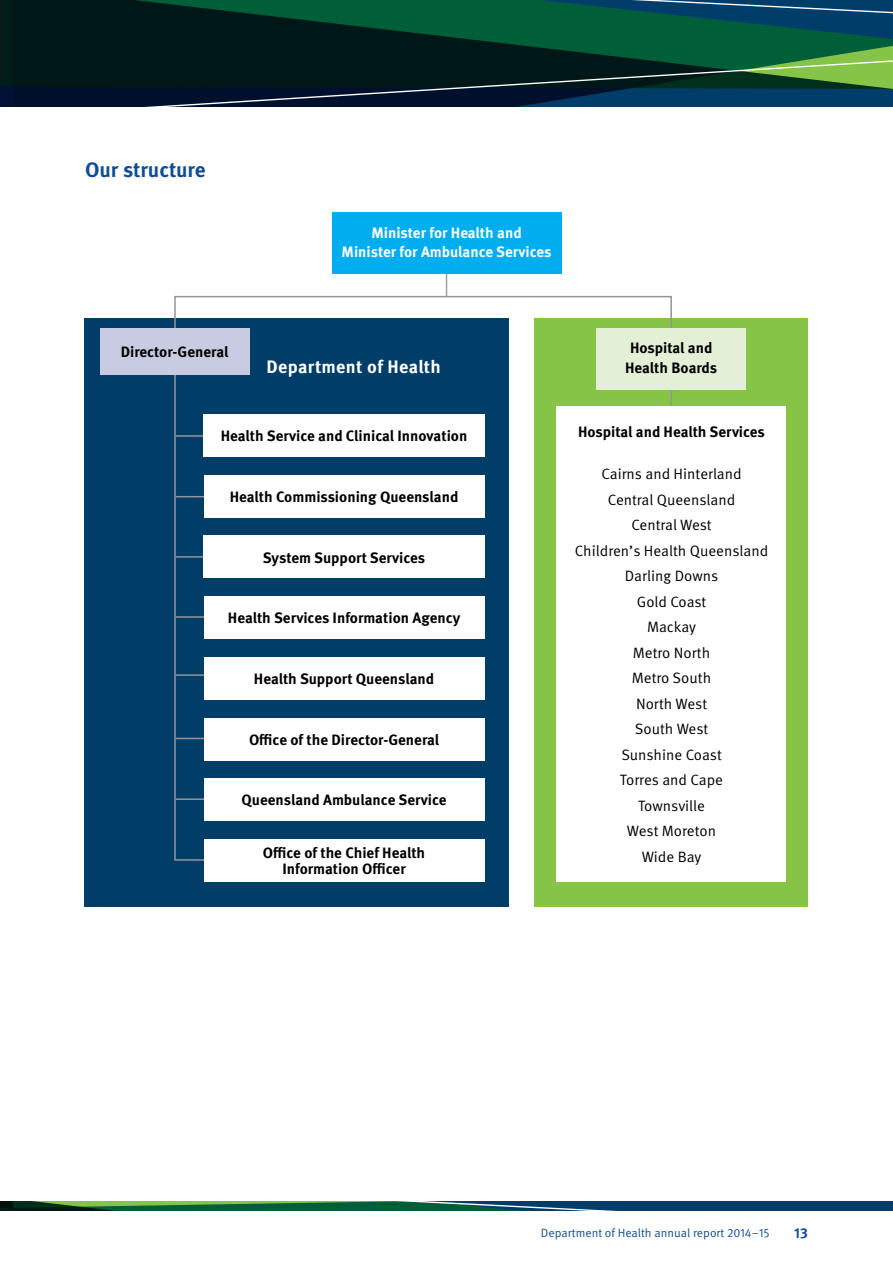
<style>
.page{position:relative;width:893px;height:1263px;background:#fff}
.page>*{position:absolute;margin:0;border:0;box-sizing:border-box;transform-origin:0 0}
.t1{font:700 21px "Meta OT";letter-spacing:-.01em;color:#0f4e95}
.t2{font:700 18px "Meta OT";letter-spacing:.02em;color:#fff}
.t3{font:700 15px/19.5px "Meta OT";color:#000;text-align:center}
.t4{font:15px/25.5px "Meta OT Norm";color:#000;text-align:center}
.t5{font:700 15px/19.5px "Meta OT";color:#fff;text-align:center}
.t6{font:700 14.4px "Meta OT";color:#0f4e95}
.t7{font:12px "Meta OT Norm";color:#0f4e95}
</style>
<div class="page">
<svg style="left:13px;top:0;width:880px;height:106px;background:#083731"></svg>
<svg style="left:0;top:0;width:13px;height:106px"></svg>
<svg style="left:0;top:1202px;width:893px;height:8px;background:#155a52"></svg>
<div style="left:85px;top:318px;width:424px;height:588px;background:#003e69"></div>
<div style="left:534px;top:318px;width:274px;height:588px;background:#85c446"></div>
<svg style="left:174px;top:295px;width:498px;height:566px"></svg>
<div style="left:556px;top:406px;width:230px;height:476px;background:#fff"></div>
<div style="left:100px;top:328px;width:149px;height:47px;background:#c8cbe1"></div>
<svg style="left:446px;top:274px;width:1px;height:22px"></svg>
<hr style="left:176px;top:435px;width:28px;height:2px;background:#939598">
<svg style="left:176px;top:496px;width:28px;height:1px"></svg>
<hr style="left:176px;top:556px;width:28px;height:2px;background:#939598">
<hr style="left:176px;top:674px;width:28px;height:2px;background:#939598">
<hr style="left:176px;top:616px;width:28px;height:2px;background:#939598">
<svg style="left:176px;top:738px;width:28px;height:1px"></svg>
<hr style="left:176px;top:798px;width:28px;height:2px;background:#939598">
<div style="left:203px;top:536px;width:282px;height:42px;background:#fff"></div>
<div style="left:203px;top:414px;width:282px;height:43px;background:#fff"></div>
<div style="left:204px;top:475px;width:280px;height:42px;background:#fff"></div>
<div style="left:204px;top:596px;width:280px;height:43px;background:#fff"></div>
<div style="left:596px;top:328px;width:150px;height:62px;background:#e3f0d6"></div>
<div style="left:204px;top:718px;width:280px;height:42px;background:#fff"></div>
<div style="left:204px;top:778px;width:280px;height:43px;background:#fff"></div>
<div style="left:204px;top:839px;width:280px;height:43px;background:#fff"></div>
<div style="left:204px;top:657px;width:280px;height:42px;background:#fff"></div>
<div style="left:332px;top:212px;width:229px;height:62px;background:#00aeef"></div>
<h1 class="t1" style="left:85px;top:157px;width:122px">Our structure</h1>
<p class="t5" style="left:342px;top:223px;width:212px">Minister for Health and<br>Minister for Ambulance Services</p>
<p class="t3" style="left:121px;top:342px;width:109px">Director-General</p>
<p class="t2" style="left:266px;top:355px;width:176px">Department of Health</p>
<p class="t3" style="left:221px;top:426px;width:248px">Health Service and Clinical Innovation</p>
<p class="t3" style="left:230px;top:487px;width:230px">Health Commissioning Queensland</p>
<p class="t3" style="left:263px;top:548px;width:164px">System Support Services</p>
<p class="t3" style="left:228px;top:608px;width:234px">Health Services Information Agency</p>
<p class="t3" style="left:254px;top:669px;width:182px">Health Support Queensland</p>
<p class="t3" style="left:249px;top:730px;width:192px">Office of the Director-General</p>
<p class="t3" style="left:242px;top:791px;width:206px">Queensland Ambulance Service</p>
<p class="t3" style="left:263px;top:844px;width:164px;line-height:16.5px">Office of the Chief Health<br>Information Officer</p>
<p class="t3" style="left:625px;top:339px;width:94px">Hospital and<br>Health Boards</p>
<p class="t3" style="left:578px;top:422px;width:188px">Hospital and Health Services</p>
<p class="t4" style="left:575px;top:462px;width:195px">Cairns and Hinterland<br>Central Queensland<br>Central West<br>Children’s Health Queensland<br>Darling Downs<br>Gold Coast<br>Mackay<br>Metro North<br>Metro South<br>North West<br>South West<br>Sunshine Coast<br>Torres and Cape<br>Townsville<br>West Moreton<br>Wide Bay</p>
<p class="t7" style="left:541px;top:1225px;width:230px">Department of Health annual report 2014–15</p>
<p class="t6" style="left:794px;top:1223px;width:15px">13</p>
</div>
